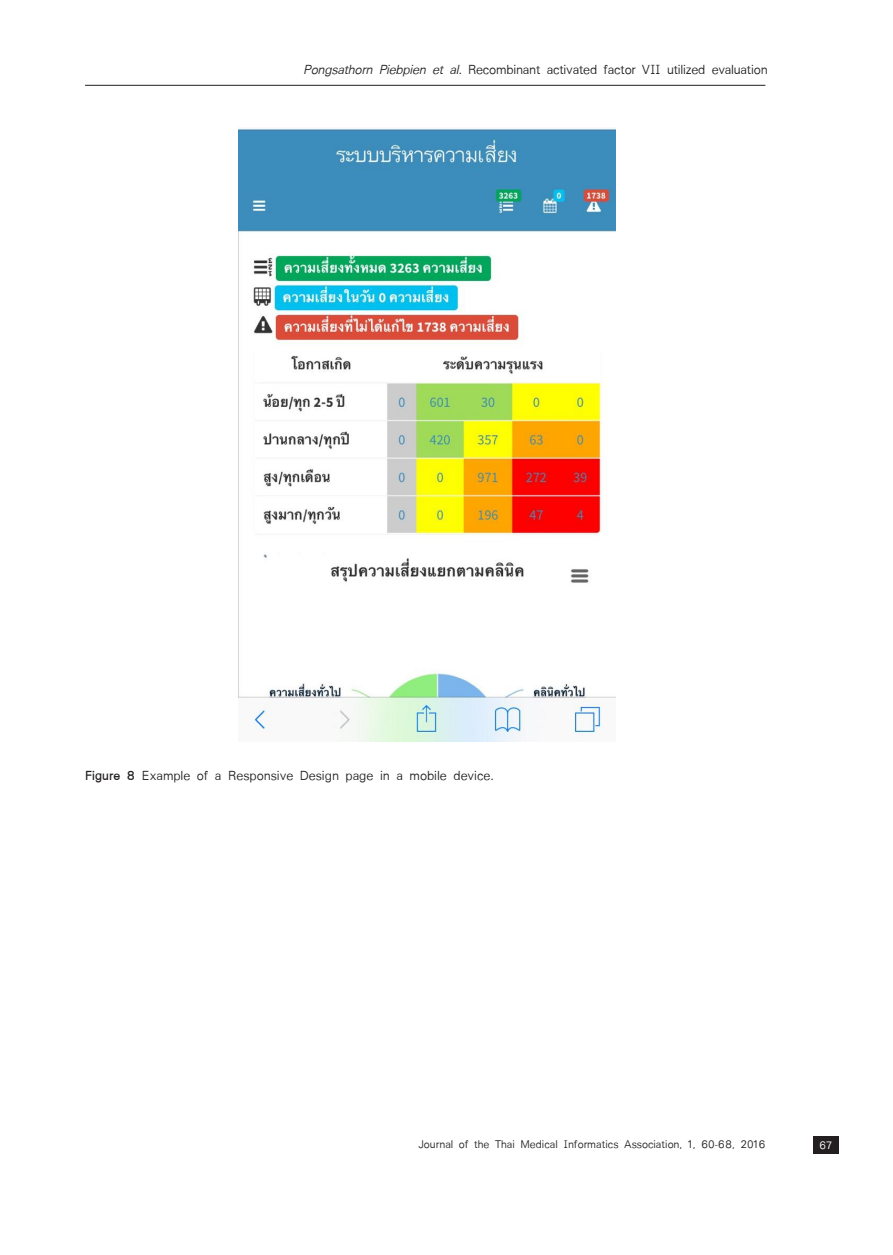
<style>
.page{position:relative;width:893px;height:1255px;background:#fff}
.page>*{position:absolute;margin:0;border:0;box-sizing:border-box;transform-origin:0 0}
.t1{font:19.5px "Cm Prasanmit";letter-spacing:-.01em;color:#231f20}
.t2{font:16.5px "Cm Prasanmit";color:#231f20}
.t3{font:16.5px "Cm Prasanmit";color:#fff}
.s1{font-style:italic}
.s2{font-weight:700}
</style>
<div class="page">
<hr style="left:85px;top:85px;width:680px;height:1px;background:#231f20">
<div style="left:813px;top:1136px;width:25px;height:17px;background:#231f20"></div>
<img style="left:238px;top:128px;width:377px;height:613px">
<p class="t1" style="left:303px;top:58px;width:466px"><span class="s1">Pongsathorn Piebpien et al.</span> Recombinant activated factor VII utilized evaluation</p>
<p class="t1" style="left:85px;top:763px;width:411px"><span class="s2">Figure 8</span> Example of a Responsive Design page in a mobile device.</p>
<p class="t2" style="left:418px;top:1134px;width:349px">Journal of the Thai Medical Informatics Association, 1, 60-68, 2016</p>
<p class="t3" style="left:819px;top:1134px;width:14px">67</p>
</div>
